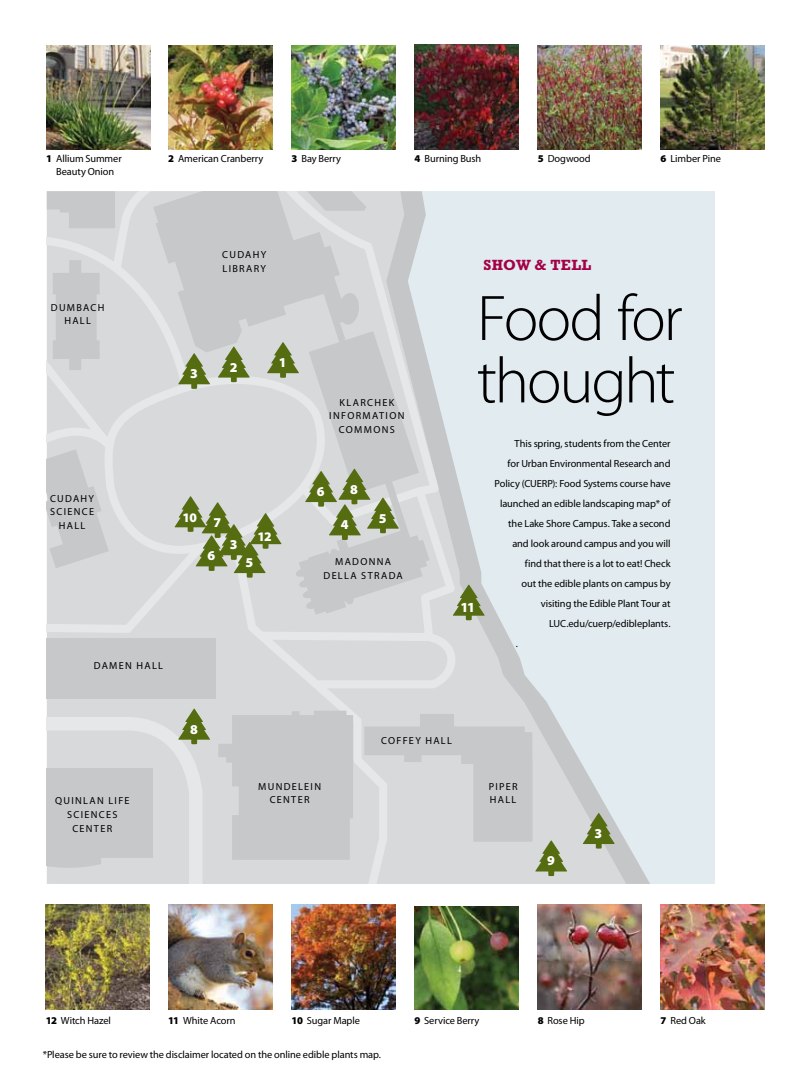
<style>
.page{position:relative;width:810px;height:1080px;background:#fff}
.page>*{position:absolute;margin:0;border:0;box-sizing:border-box;transform-origin:0 0}
.t1{font:300 65px/62.4px "Myriad Pro";letter-spacing:-.035em;color:#000}
.t2{font:700 15px "Rockwell Std";color:#a30046}
.t3{font:900 14px "Myriad Pro";color:#fff}
.t4{font:900 13.62px "Myriad Pro";color:#fff}
.t5{font:900 13.12px "Myriad Pro";color:#fff}
.t6{font:10.38px/12.5px "Myriad Pro";letter-spacing:-.01em;color:#000;text-align:center}
.t7{font:10.25px/13.6px "Myriad Pro";letter-spacing:.125em;color:#000;text-align:center}
.s1{font-weight:900}
</style>
<div class="page">
<img style="left:46px;top:45px;width:104px;height:104px">
<img style="left:661px;top:905px;width:104px;height:104px">
<img style="left:538px;top:905px;width:104px;height:104px">
<img style="left:538px;top:45px;width:104px;height:104px">
<img style="left:414px;top:906px;width:104px;height:103px">
<img style="left:415px;top:45px;width:104px;height:104px">
<img style="left:661px;top:45px;width:104px;height:104px">
<img style="left:168px;top:905px;width:104px;height:104px">
<img style="left:168px;top:45px;width:104px;height:104px">
<img style="left:292px;top:45px;width:104px;height:104px">
<img style="left:292px;top:905px;width:104px;height:104px">
<img style="left:46px;top:905px;width:104px;height:104px">
<div style="left:62px;top:191px;width:652px;height:693px;background:#e2ebf0"></div>
<svg style="left:475px;top:549px;width:175px;height:335px"></svg>
<svg style="left:47px;top:191px;width:428px;height:693px"></svg>
<svg style="left:47px;top:708px;width:163px;height:176px;background:#d0d2d2"></svg>
<svg style="left:583px;top:813px;width:32px;height:36px"></svg>
<svg style="left:364px;top:714px;width:203px;height:162px;background:#cfd1d1"></svg>
<svg style="left:453px;top:584px;width:32px;height:36px"></svg>
<svg style="left:153px;top:191px;width:277px;height:424px;background:#cacdc8"></svg>
<p class="t6" style="left:46px;top:153px;width:77px"><span class="s1">1</span> Allium Summer<br>Beauty Onion</p>
<p class="t6" style="left:168px;top:153px;width:97px"><span class="s1">2</span> American Cranberry</p>
<p class="t6" style="left:292px;top:153px;width:51px"><span class="s1">3</span> Bay Berry</p>
<p class="t6" style="left:415px;top:153px;width:68px"><span class="s1">4</span> Burning Bush</p>
<p class="t6" style="left:661px;top:153px;width:62px"><span class="s1">6</span> Limber Pine</p>
<p class="t6" style="left:538px;top:153px;width:54px"><span class="s1">5</span> Dogwood</p>
<p class="t7" style="left:51px;top:301px;width:55px">dumbach hall</p>
<p class="t7" style="left:50px;top:492px;width:46px">cudahy science hall</p>
<p class="t7" style="left:222px;top:248px;width:46px;text-align:left">Cu dahy<br>Library</p>
<h3 class="t4" style="left:190px;top:366px;width:9px">3</h3>
<h3 class="t4" style="left:230px;top:359px;width:9px">2</h3>
<h3 class="t4" style="left:279px;top:355px;width:9px">1</h3>
<p class="t5" style="left:183px;top:511px;width:16px">10</p>
<h3 class="t4" style="left:214px;top:515px;width:9px">7</h3>
<h3 class="t4" style="left:208px;top:548px;width:9px">6</h3>
<h3 class="t4" style="left:230px;top:537px;width:9px">3</h3>
<p class="t5" style="left:258px;top:529px;width:16px">12</p>
<h3 class="t4" style="left:246px;top:555px;width:9px">5</h3>
<p class="t7" style="left:329px;top:396px;width:77px">klarchek informat ion commons</p>
<h3 class="t4" style="left:317px;top:484px;width:9px">6</h3>
<h3 class="t4" style="left:350px;top:481px;width:9px">8</h3>
<h3 class="t4" style="left:341px;top:517px;width:9px">4</h3>
<h3 class="t4" style="left:379px;top:510px;width:9px">5</h3>
<p class="t7" style="left:324px;top:555px;width:81px">madonna della strada</p>
<p class="t7" style="left:94px;top:659px;width:71px">Damen Hall</p>
<h3 class="t4" style="left:190px;top:721px;width:9px">8</h3>
<h2 class="t2" style="left:484px;top:256px;width:78px">SHOW &amp; TELL</h2>
<h1 class="t1" style="left:477px;top:288px;width:207px">Food for thought</h1>
<h3 class="t3" style="left:461px;top:599px;width:16px">11</h3>
<p class="t6" style="left:515px;top:437px;width:157px">This spring, students from the Center</p>
<p class="t6" style="left:508px;top:457px;width:165px">for Urban Environmental Research and</p>
<p class="t6" style="left:495px;top:477px;width:177px">Policy (CUERP): Food Systems course have</p>
<p class="t6" style="left:500px;top:497px;width:172px">launched an edible landscaping map* of</p>
<p class="t6" style="left:508px;top:517px;width:164px">the Lake Shore Campus. Take a second</p>
<p class="t6" style="left:512px;top:537px;width:160px">and look around campus and you will</p>
<p class="t6" style="left:525px;top:557px;width:147px">find that there is a lot to eat! Check</p>
<p class="t6" style="left:522px;top:577px;width:150px">out the edible plants on campus by</p>
<p class="t6" style="left:541px;top:597px;width:131px">visiting the Edible Plant Tour at</p>
<p class="t6" style="left:549px;top:617px;width:123px">LUC.edu/cuerp/edibleplants.</p>
<p class="t6" style="left:516px;top:637px;width:4px">.</p>
<p class="t7" style="left:55px;top:794px;width:76px">Quinlan life sciences cent er</p>
<p class="t7" style="left:258px;top:780px;width:64px">mundelein<br>Cent er</p>
<p class="t7" style="left:381px;top:734px;width:72px">coffey hall</p>
<p class="t7" style="left:489px;top:780px;width:29px;text-align:left">piper hall</p>
<h3 class="t4" style="left:547px;top:853px;width:9px">9</h3>
<h3 class="t4" style="left:595px;top:826px;width:9px">3</h3>
<p class="t6" style="left:46px;top:1014px;width:67px"><span class="s1">12</span> Witch Hazel</p>
<p class="t6" style="left:292px;top:1014px;width:70px"><span class="s1">10</span> Sugar Maple</p>
<p class="t6" style="left:168px;top:1014px;width:69px"><span class="s1">11</span> White Acorn</p>
<p class="t6" style="left:43px;top:1048px;width:340px">*Please be sure to review the disclaimer located on the online edible plants map.</p>
<p class="t6" style="left:414px;top:1014px;width:67px"><span class="s1">9</span> Service Berry</p>
<p class="t6" style="left:538px;top:1014px;width:48px"><span class="s1">8</span> Rose Hip</p>
<p class="t6" style="left:661px;top:1014px;width:47px"><span class="s1">7</span> Red Oak</p>
</div>
